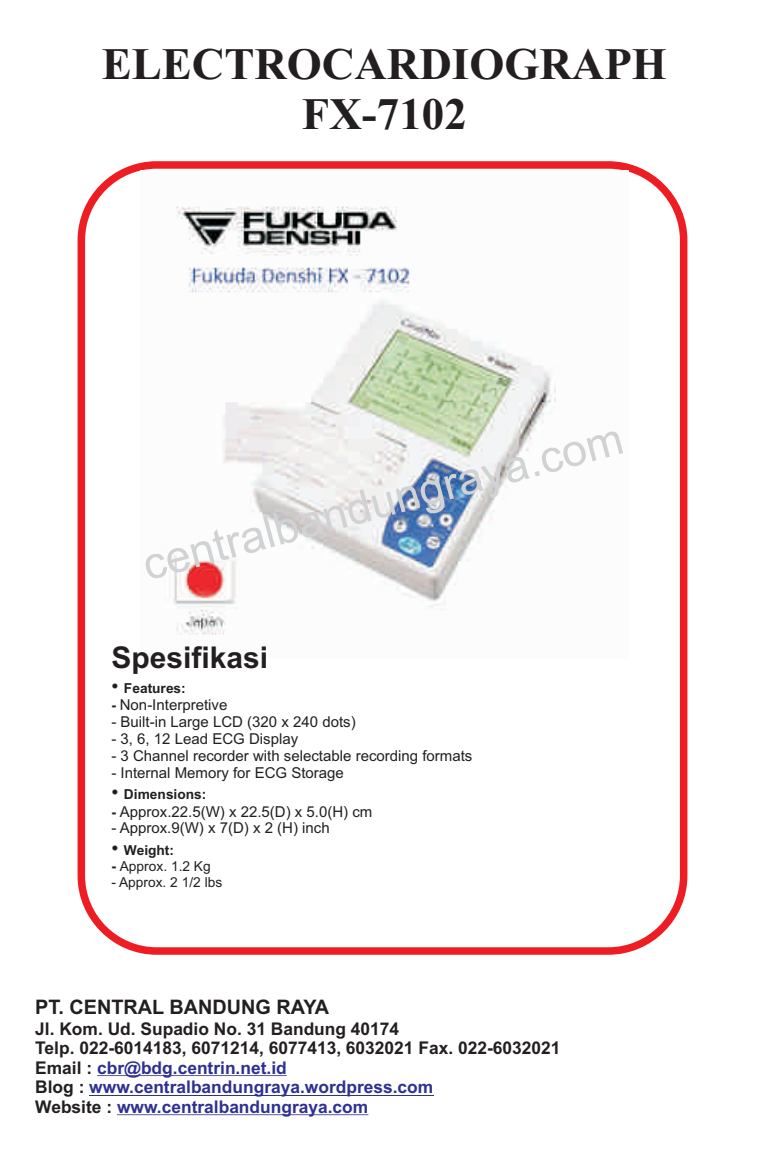
<style>
.page{position:relative;width:765px;height:1152px;background:#fff}
.page>*{position:absolute;margin:0;border:0;box-sizing:border-box;transform-origin:0 0}
.t1{font:700 45px/49.9px "Times New Roman";color:#231f20;text-align:center}
.t2{font:45px "Arial";color:#d1d2d4}
.t3{font:700 30px "Arial";color:#231f20}
.t4{font:700 20px "Arial";color:#231f20}
.t5{font:20px "Arial";color:#231f20}
.t6{font:700 17.5px/19.5px "Arial";color:#231f20}
.t7{font:15px "Arial";color:#231f20}
.t8{font:700 13.75px "Arial";color:#231f20}
.t9{font:13.75px "Arial";color:#231f20}
.s1{font-weight:400;font-size:20px}
.s2{font-weight:700;font-size:13.75px}
.s3{font-weight:700}
.s4{color:#2e3092}
</style>
<div class="page">
<hr style="left:97px;top:1075px;width:190px;height:1px;background:#2e3092">
<hr style="left:117px;top:1114px;width:251px;height:1px;background:#2e3092">
<hr style="left:89px;top:1094px;width:344px;height:1px;background:#2e3092">
<div style="left:78px;top:161px;width:609px;height:793px;border:8px solid #ee1d23;border-radius:75px"></div>
<img style="left:140px;top:170px;width:488px;height:465px">
<h1 class="t1" style="left:102px;top:44px;width:567px">ELECTROCARDIOGRAPH<br>FX-7102</h1>
<h1 class="t2" style="left:139px;top:549px;width:497px;rotate:-15deg">centralbandungraya.com</h1>
<h2 class="t3" style="left:111px;top:646px;width:158px">Spesifikasi</h2>
<p class="t8" style="left:111px;top:682px;width:76px"><span class="s1">•</span> Features:</p>
<p class="t7" style="left:111px;top:699px;width:117px"><span class="s2">-</span> Non-Interpretive</p>
<p class="t7" style="left:111px;top:716px;width:246px">- Built-in Large LCD (320 x 240 dots)</p>
<p class="t7" style="left:111px;top:733px;width:188px">- 3, 6, 12 Lead ECG Display</p>
<p class="t7" style="left:111px;top:750px;width:362px">- 3 Channel recorder with selectable recording formats</p>
<p class="t7" style="left:111px;top:766px;width:234px">- Internal Memory for ECG Storage</p>
<p class="t8" style="left:124px;top:789px;width:84px">Dimensions:</p>
<p class="t7" style="left:111px;top:805px;width:262px"><span class="s2">-</span> Approx.22.5(W) x 22.5(D) x 5.0(H) cm</p>
<p class="t7" style="left:111px;top:822px;width:220px">- Approx.9(W) x 7(D) x 2 (H) inch</p>
<p class="t8" style="left:124px;top:844px;width:52px">Weight:</p>
<p class="t9" style="left:111px;top:861px;width:101px"><span class="s3">-</span> Approx. 1.2 Kg</p>
<p class="t9" style="left:111px;top:876px;width:112px">- Approx. 2 1/2 lbs</p>
<h3 class="t5" style="left:111px;top:784px;width:8px">•</h3>
<h3 class="t5" style="left:111px;top:840px;width:8px">•</h3>
<h3 class="t4" style="left:35px;top:1000px;width:295px">PT. CENTRAL BANDUNG RAYA</h3>
<p class="t6" style="left:35px;top:1020px;width:527px">Jl. Kom. Ud. Supadio No. 31 Bandung 40174<br>Telp. 022-6014183, 6071214, 6077413, 6032021 Fax. 022-6032021<br>Email : <span class="s4">cbr@bdg.centrin.net.id<br></span>Blog : <span class="s4">www.centralbandungraya.wordpress.com<br></span>Website : <span class="s4">www.centralbandungraya.com</span></p>
</div>
